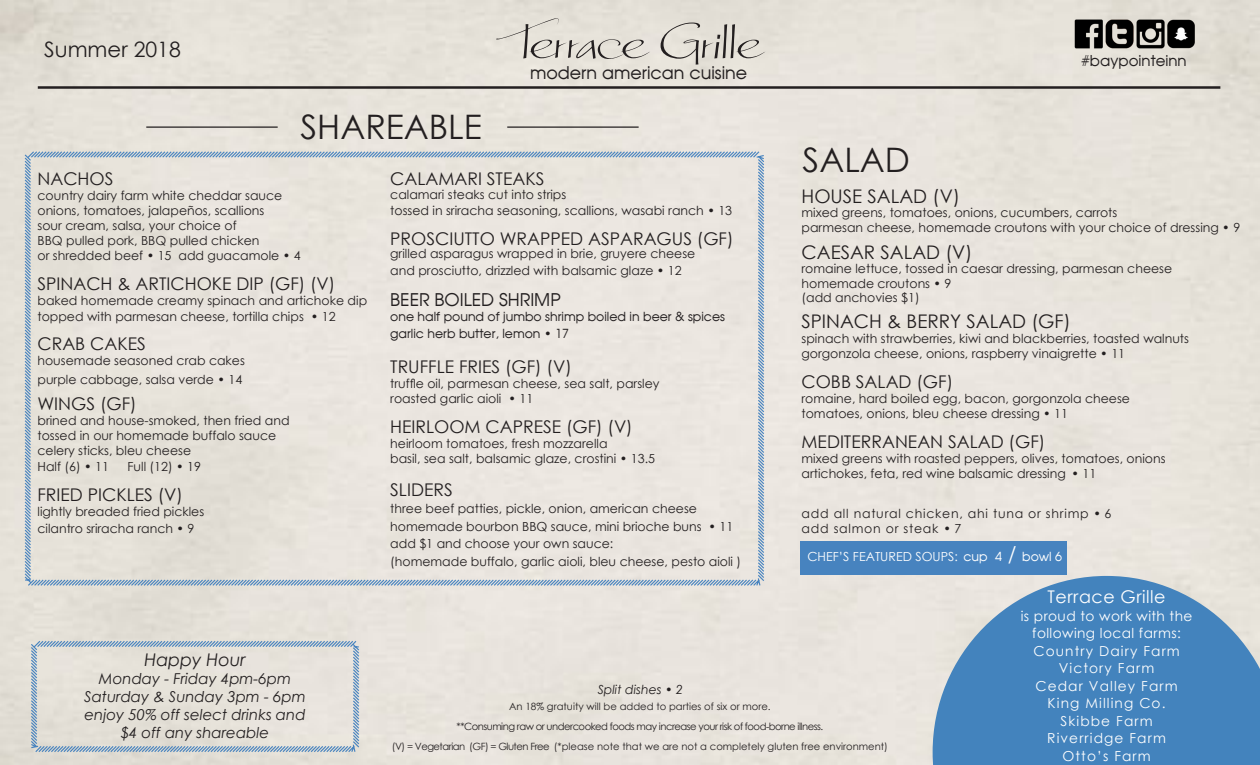
<style>
.page{position:relative;width:1260px;height:765px;background:#e8e3dc}
.page>*{position:absolute;margin:0;border:0;box-sizing:border-box;transform-origin:0 0}
.t1{font:62.5px "Daly Hand";color:#231f20}
.t2{font:33.75px "Century Gothic";color:#231f20}
.t3{font:21.25px "Century Gothic";color:#231f20}
.t4{font:18.75px "Century Gothic";color:#231f20}
.t5{font:17.5px "Century Gothic";color:#231f20}
.t6{font:17.5px "Moderne";color:#231f20}
.t7{font:17.5px "Century Gothic";letter-spacing:.03em;color:#fff}
.t8{font:italic 17.5px "Century Gothic";color:#231f20}
.t9{font:italic 15px "Century Gothic";color:#231f20}
.t10{font:15px "Moderne";color:#231f20}
.t11{font:13.75px "Century Gothic";letter-spacing:.08em;color:#fff}
.t12{font:13.75px "Century Gothic";letter-spacing:.03em;color:#fff}
.t13{font:12.5px "Century Gothic";color:#231f20}
.t14{font:12.5px "Moderne";color:#231f20}
.t15{font:12.5px "Century Gothic";letter-spacing:.06em;color:#231f20}
.t16{font:12.5px "Century Gothic";color:#fff}
.t17{font:italic 12.5px "Century Gothic";color:#231f20}
.t18{font:10px "Century Gothic";color:#231f20}
.t19{font:10px "Century Gothic";letter-spacing:-.05em;color:#231f20}
.s1{font-family:"Century Gothic"}
.s2{font-family:"Moderne"}
.s3{font-family:"Moderne";font-size:20.25px}
</style>
<div class="page">
<hr style="left:38px;top:86px;width:1182px;height:3px;background:#231f20">
<hr style="left:507px;top:126px;width:132px;height:2px;background:#231f20">
<hr style="left:146px;top:126px;width:132px;height:2px;background:#231f20">
<svg style="left:933px;top:576px;width:327px;height:189px;background:#5f93c2"></svg>
<svg style="left:23px;top:150px;width:742px;height:437px;background:#e5e2dc"></svg>
<div style="left:800px;top:541px;width:266px;height:34px;background:#4783bf"></div>
<img style="left:1072px;top:19px;width:124px;height:31px">
<svg style="left:30px;top:640px;width:330px;height:113px;background:#dbdbd7"></svg>
<p class="t3" style="left:44px;top:34px;width:138px">Summer 2018</p>
<p class="t2" style="left:301px;top:103px;width:183px">SHAREABLE</p>
<p class="t1" style="left:512px;top:3px;width:250px">Terrace Grille</p>
<p class="t6" style="left:530px;top:62px;width:219px">modern american cuisine</p>
<p class="t10" style="left:1082px;top:52px;width:107px">#baypointeinn</p>
<p class="t5" style="left:38px;top:167px;width:78px">NACHOS</p>
<p class="t13" style="left:38px;top:187px;width:246px">country dairy farm white cheddar sauce</p>
<p class="t13" style="left:38px;top:202px;width:228px">onions, tomatoes, jalapeños, scallions</p>
<p class="t13" style="left:38px;top:217px;width:201px">sour cream, salsa, your choice of</p>
<p class="t13" style="left:38px;top:232px;width:223px">BBQ pulled pork, BBQ pulled chicken</p>
<p class="t13" style="left:38px;top:247px;width:265px">or shredded beef • 15 add guacamole • 4</p>
<p class="t5" style="left:38px;top:271px;width:299px">SPINACH &amp; ARTICHOKE DIP (GF) (V)</p>
<p class="t13" style="left:38px;top:291px;width:331px">baked homemade creamy spinach and artichoke dip</p>
<p class="t13" style="left:38px;top:308px;width:300px">topped with parmesan cheese, tortilla chips • 12</p>
<p class="t5" style="left:38px;top:332px;width:110px">CRAB CAKES</p>
<p class="t13" style="left:38px;top:352px;width:209px">housemade seasoned crab cakes</p>
<p class="t13" style="left:38px;top:371px;width:206px">purple cabbage, salsa verde • 14</p>
<p class="t5" style="left:38px;top:392px;width:101px">WINGS (GF)</p>
<p class="t13" style="left:38px;top:412px;width:254px">brined and house-smoked, then fried and</p>
<p class="t13" style="left:38px;top:427px;width:240px">tossed in our homemade buffalo sauce</p>
<p class="t13" style="left:38px;top:442px;width:155px">celery sticks, bleu cheese</p>
<p class="t13" style="left:38px;top:458px;width:73px">Half (6) • 11</p>
<p class="t13" style="left:128px;top:458px;width:75px">Full (12) • 19</p>
<p class="t5" style="left:38px;top:482px;width:147px">FRIED PICKLES (V)</p>
<p class="t13" style="left:38px;top:502px;width:168px">lightly breaded fried pickles</p>
<p class="t13" style="left:38px;top:520px;width:159px">cilantro sriracha ranch • 9</p>
<p class="t8" style="left:144px;top:648px;width:103px">Happy Hour</p>
<p class="t9" style="left:99px;top:668px;width:194px">Monday - Friday 4pm-6pm</p>
<p class="t9" style="left:84px;top:686px;width:223px">Saturday &amp; Sunday 3pm - 6pm</p>
<p class="t9" style="left:85px;top:704px;width:223px">enjoy 50% off select drinks and</p>
<p class="t9" style="left:121px;top:722px;width:150px">$4 off any shareable</p>
<p class="t2" style="left:803px;top:136px;width:109px">SALAD</p>
<p class="t5" style="left:390px;top:167px;width:156px">CALAMARI STEAKS</p>
<p class="t13" style="left:390px;top:186px;width:178px">calamari steaks cut into strips</p>
<p class="t13" style="left:390px;top:202px;width:343px">tossed in sriracha seasoning, scallions, wasabi ranch • 13</p>
<p class="t5" style="left:390px;top:226px;width:345px">PROSCIUTTO WRAPPED ASPARAGUS (GF)</p>
<p class="t13" style="left:390px;top:245px;width:307px">grilled asparagus wrapped in brie, gruyere cheese</p>
<p class="t13" style="left:390px;top:261px;width:293px">and prosciutto, drizzled with balsamic glaze • 12</p>
<p class="t6" style="left:390px;top:288px;width:172px">BEER BOILED SHRIMP</p>
<p class="t14" style="left:390px;top:308px;width:336px">one half pound of jumbo shrimp boiled in beer &amp; spices</p>
<p class="t14" style="left:390px;top:326px;width:180px">garlic herb butter, lemon <span class="s1">•</span> 17</p>
<p class="t5" style="left:390px;top:354px;width:183px">TRUFFLE FRIES (GF) (V)</p>
<p class="t13" style="left:390px;top:375px;width:271px">truffle oil, parmesan cheese, sea salt, parsley</p>
<p class="t13" style="left:390px;top:390px;width:145px">roasted garlic aioli • 11</p>
<p class="t5" style="left:390px;top:414px;width:244px">HEIRLOOM CAPRESE (GF) (V)</p>
<p class="t13" style="left:390px;top:435px;width:219px">heirloom tomatoes, fresh mozzarella</p>
<p class="t13" style="left:390px;top:450px;width:266px">basil, sea salt, balsamic glaze, crostini • 13.5</p>
<p class="t5" style="left:390px;top:477px;width:64px">SLIDERS</p>
<p class="t13" style="left:390px;top:500px;width:308px">three beef patties, pickle, onion, american cheese</p>
<p class="t13" style="left:390px;top:517px;width:345px">homemade bourbon BBQ sauce, mini brioche buns • 11</p>
<p class="t13" style="left:390px;top:535px;width:225px">add $1 and choose your own sauce:</p>
<p class="t13" style="left:390px;top:552px;width:352px">(homemade buffalo, garlic aioli, bleu cheese, pesto aioli )</p>
<p class="t16" style="left:807px;top:548px;width:256px">CHEF’S FEATURED SOUPS: <span class="s2">cup 4</span> <span class="s3">/</span> <span class="s2">bowl 6</span></p>
<p class="t4" style="left:802px;top:183px;width:160px">HOUSE SALAD (V)</p>
<p class="t13" style="left:802px;top:203px;width:317px">mixed greens, tomatoes, onions, cucumbers, carrots</p>
<p class="t13" style="left:802px;top:218px;width:440px">parmesan cheese, homemade croutons with your choice of dressing • 9</p>
<p class="t4" style="left:802px;top:239px;width:172px">CAESAR SALAD (V)</p>
<p class="t13" style="left:802px;top:260px;width:372px">romaine lettuce, tossed in caesar dressing, parmesan cheese</p>
<p class="t13" style="left:802px;top:275px;width:152px">homemade croutons • 9</p>
<p class="t13" style="left:802px;top:288px;width:120px">(add anchovies $1)</p>
<p class="t4" style="left:802px;top:309px;width:271px">SPINACH &amp; BERRY SALAD (GF)</p>
<p class="t13" style="left:802px;top:330px;width:389px">spinach with strawberries, kiwi and blackberries, toasted walnuts</p>
<p class="t13" style="left:802px;top:345px;width:325px">gorgonzola cheese, onions, raspberry vinaigrette • 11</p>
<p class="t5" style="left:802px;top:369px;width:153px">COBB SALAD (GF)</p>
<p class="t13" style="left:802px;top:389px;width:330px">romaine, hard boiled egg, bacon, gorgonzola cheese</p>
<p class="t13" style="left:802px;top:404px;width:268px">tomatoes, onions, bleu cheese dressing • 11</p>
<p class="t5" style="left:802px;top:429px;width:245px">MEDITERRANEAN SALAD (GF)</p>
<p class="t13" style="left:802px;top:449px;width:366px">mixed greens with roasted peppers, olives, tomatoes, onions</p>
<p class="t13" style="left:802px;top:464px;width:296px">artichokes, feta, red wine balsamic dressing • 11</p>
<p class="t15" style="left:802px;top:504px;width:312px">add all natural chicken, ahi tuna or shrimp • 6</p>
<p class="t15" style="left:802px;top:519px;width:161px">add salmon or steak • 7</p>
<p class="t17" style="left:598px;top:681px;width:87px">Split dishes • 2</p>
<p class="t18" style="left:509px;top:700px;width:263px">An 18% gratuity will be added to parties of six or more.</p>
<p class="t19" style="left:457px;top:719px;width:368px">**Consuming raw or undercooked foods may increase your risk of food-borne illness.</p>
<p class="t18" style="left:392px;top:739px;width:498px">(V) = Vegetarian (GF) = Gluten Free (*please note that we are not a completely gluten free environment)</p>
<p class="t7" style="left:1048px;top:584px;width:120px">Terrace Grille</p>
<p class="t12" style="left:1021px;top:606px;width:173px">is proud to work with the</p>
<p class="t12" style="left:1032px;top:623px;width:150px">following local farms:</p>
<p class="t11" style="left:1033px;top:641px;width:148px">Country Dairy Farm</p>
<p class="t11" style="left:1059px;top:658px;width:97px">Victory Farm</p>
<p class="t11" style="left:1035px;top:676px;width:144px">Cedar Valley Farm</p>
<p class="t11" style="left:1048px;top:693px;width:119px">King Milling Co.</p>
<p class="t11" style="left:1061px;top:711px;width:94px">Skibbe Farm</p>
<p class="t11" style="left:1047px;top:728px;width:120px">Riverridge Farm</p>
<p class="t11" style="left:1062px;top:746px;width:90px">Otto’s Farm</p>
</div>
